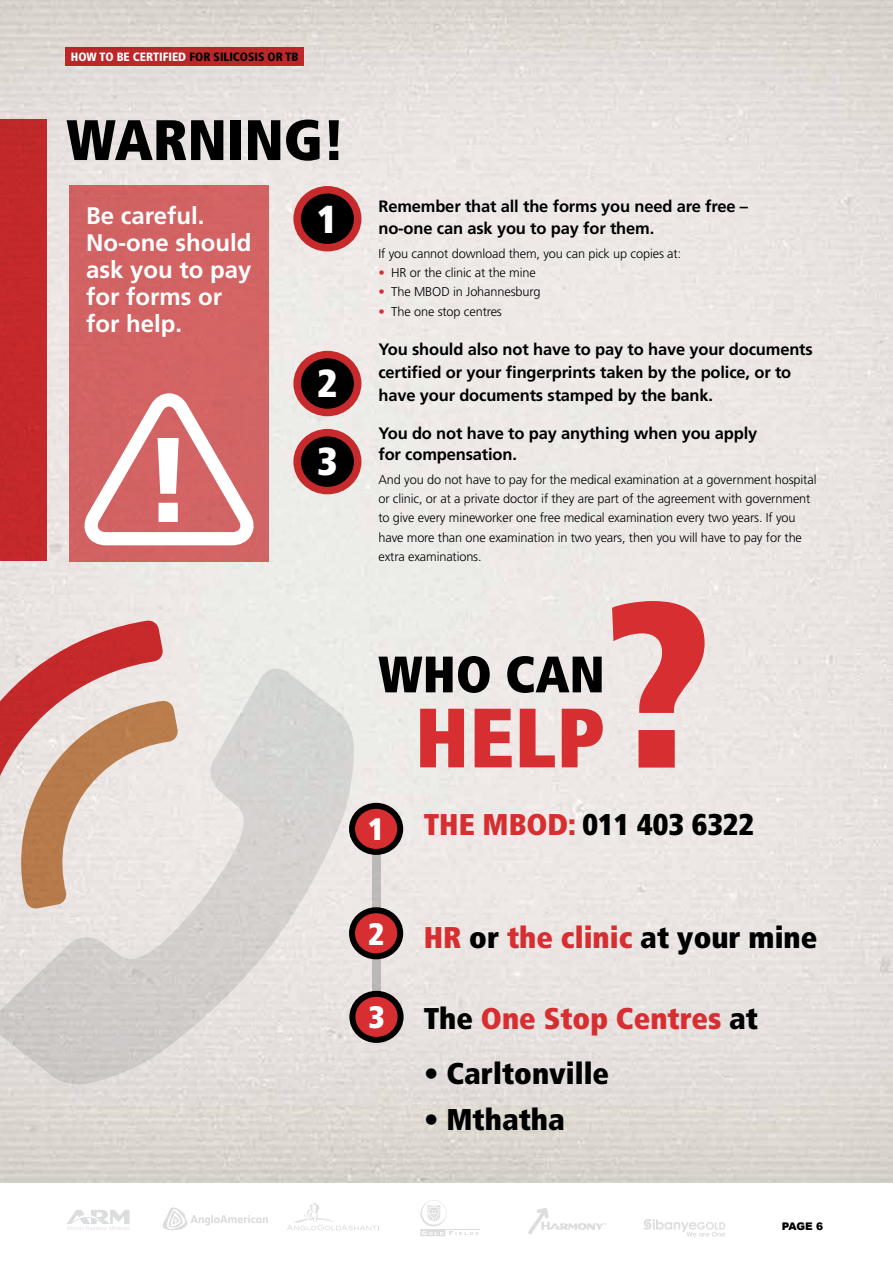
<style>
.page{position:relative;width:893px;height:1263px;background:#fff}
.page>*{position:absolute;margin:0;border:0;box-sizing:border-box;transform-origin:0 0}
.t1{font:900 condensed 84px "Frutiger";color:#d72e31}
.t2{font:900 condensed 57px "Frutiger";color:#000}
.t3{font:900 condensed 51.15px "Frutiger";color:#000}
.t4{font:900 condensed 39px/77.2px "Frutiger";color:#fff}
.t5{font:900 condensed 31.05px "Frutiger";color:#fff}
.t6{font:900 condensed 30px "Frutiger";color:#000}
.t7{font:900 condensed 30px "Frutiger";color:#d72e31}
.t8{font:700 24px/27px "Frutiger";color:#fff}
.t9{font:700 16.5px/22.4px "Frutiger";letter-spacing:-.01em;color:#000}
.t10{font:300 12.75px/19.4px "Frutiger";letter-spacing:-.01em;color:#000}
.t11{font:900 condensed 12px "Frutiger";color:#fff}
.t12{font:900 10.5px "Arial";color:#000}
.s1{color:#000}
.s2{color:#d72e31}
</style>
<div class="page">
<svg style="left:67px;top:1210px;width:63px;height:20px"></svg>
<svg style="left:163px;top:1207px;width:105px;height:23px"></svg>
<svg style="left:287px;top:1203px;width:92px;height:27px"></svg>
<hr style="left:420px;top:1230px;width:60px;height:1px;background:#dcddde">
<svg style="left:420px;top:1200px;width:59px;height:36px"></svg>
<svg style="left:528px;top:1208px;width:78px;height:27px"></svg>
<svg style="left:644px;top:1219px;width:81px;height:18px"></svg>
<img style="left:0;top:0;width:893px;height:1182px">
<div style="left:65px;top:48px;width:239px;height:18px;background:#bc2729"></div>
<div style="left:69px;top:185px;width:200px;height:377px;background:#d26364"></div>
<div style="left:0;top:119px;width:47px;height:441px;background:#c4292b"></div>
<div style="left:297px;top:190px;width:61px;height:58px;background:#000;border-radius:50%"></div>
<div style="left:293px;top:186px;width:68px;height:65px;border:8px solid #d72e31;border-radius:50%"></div>
<div style="left:297px;top:355px;width:61px;height:57px;background:#000;border-radius:50%"></div>
<div style="left:293px;top:351px;width:68px;height:65px;border:8px solid #d72e31;border-radius:50%"></div>
<div style="left:297px;top:433px;width:61px;height:58px;background:#000;border-radius:50%"></div>
<div style="left:293px;top:429px;width:68px;height:65px;border:8px solid #d72e31;border-radius:50%"></div>
<svg style="left:84px;top:393px;width:170px;height:152px"></svg>
<svg style="left:0;top:620px;width:163px;height:48px;background:#d88b8b"></svg>
<svg style="left:0;top:668px;width:355px;height:418px;background:#ddd5d2"></svg>
<svg style="left:15px;top:700px;width:163px;height:209px;background:#d9bfae"></svg>
<svg style="left:612px;top:601px;width:93px;height:166px;background:#e29291"></svg>
<div style="left:372px;top:829px;width:9px;height:198px;background:#bbb9b8"></div>
<div style="left:352px;top:806px;width:48px;height:46px;background:#d72e31;border-radius:50%"></div>
<div style="left:349px;top:803px;width:54px;height:52px;border:6px solid #000;border-radius:50%"></div>
<div style="left:352px;top:910px;width:48px;height:46px;background:#d72e31;border-radius:50%"></div>
<div style="left:349px;top:907px;width:54px;height:52px;border:6px solid #000;border-radius:50%"></div>
<svg style="left:352px;top:994px;width:49px;height:46px"></svg>
<div style="left:349px;top:991px;width:55px;height:52px;border:6px solid #000;border-radius:50%"></div>
<p class="t11" style="left:71px;top:50px;width:229px">HOW TO BE CERTIFIED <span class="s1">FOR SILICOSIS OR TB</span></p>
<h2 class="t2" style="left:66px;top:105px;width:280px">WARNING!</h2>
<h3 class="t8" style="left:86px;top:202px;width:167px">Be careful.<br>No-one should ask you to pay for forms or for help.</h3>
<h3 class="t4" style="left:317px;top:180px;width:22px">1</h3>
<h3 class="t4" style="left:317px;top:345px;width:22px">2<br>3</h3>
<p class="t9" style="left:378px;top:195px;width:371px">Remember that all the forms you need are free – no-one can ask you to pay for them.</p>
<p class="t10" style="left:378px;top:243px;width:304px">If you cannot download them, you can pick up copies at:</p>
<p class="t10" style="left:378px;top:263px;width:159px"><span class="s2">•</span> HR or the clinic at the mine</p>
<p class="t10" style="left:378px;top:282px;width:164px"><span class="s2">•</span> The MBOD in Johannesburg</p>
<p class="t10" style="left:378px;top:302px;width:125px"><span class="s2">•</span> The one stop centres</p>
<p class="t9" style="left:378px;top:338px;width:436px">You should also not have to pay to have your documents certified or your fingerprints taken by the police, or to</p>
<p class="t9" style="left:378px;top:384px;width:336px">have your documents stamped by the bank.</p>
<p class="t9" style="left:378px;top:423px;width:380px;line-height:20.9px">You do not have to pay anything when you apply for compensation.</p>
<p class="t10" style="left:378px;top:470px;width:440px">And you do not have to pay for the medical examination at a government hospital or clinic, or at a private doctor if they are part of the agreement with government to give every mineworker one free medical examination every two years. If you have more than one examination in two years, then you will have to pay for the extra examinations.</p>
<h3 class="t3" style="left:378px;top:643px;width:228px">WHO CAN</h3>
<h1 class="t1" style="left:415px;top:687px;width:191px">HELP</h1>
<h3 class="t5" style="left:368px;top:810px;width:18px">1</h3>
<h3 class="t6" style="left:424px;top:806px;width:332px"><span class="s2">THE MBOD:</span> 011 403 6322</h3>
<h3 class="t5" style="left:368px;top:915px;width:18px">2</h3>
<h3 class="t6" style="left:424px;top:919px;width:395px"><span class="s2">HR</span> or <span class="s2">the clinic</span> at your mine</h3>
<h3 class="t5" style="left:368px;top:998px;width:18px">3</h3>
<h3 class="t7" style="left:424px;top:1001px;width:336px"><span class="s1">The</span> One Stop Centres <span class="s1">at</span></h3>
<h3 class="t6" style="left:424px;top:1055px;width:187px">• Carltonville</h3>
<h3 class="t6" style="left:424px;top:1102px;width:143px">• Mthatha</h3>
<p class="t12" style="left:782px;top:1218px;width:43px">PAGE 6</p>
</div>
